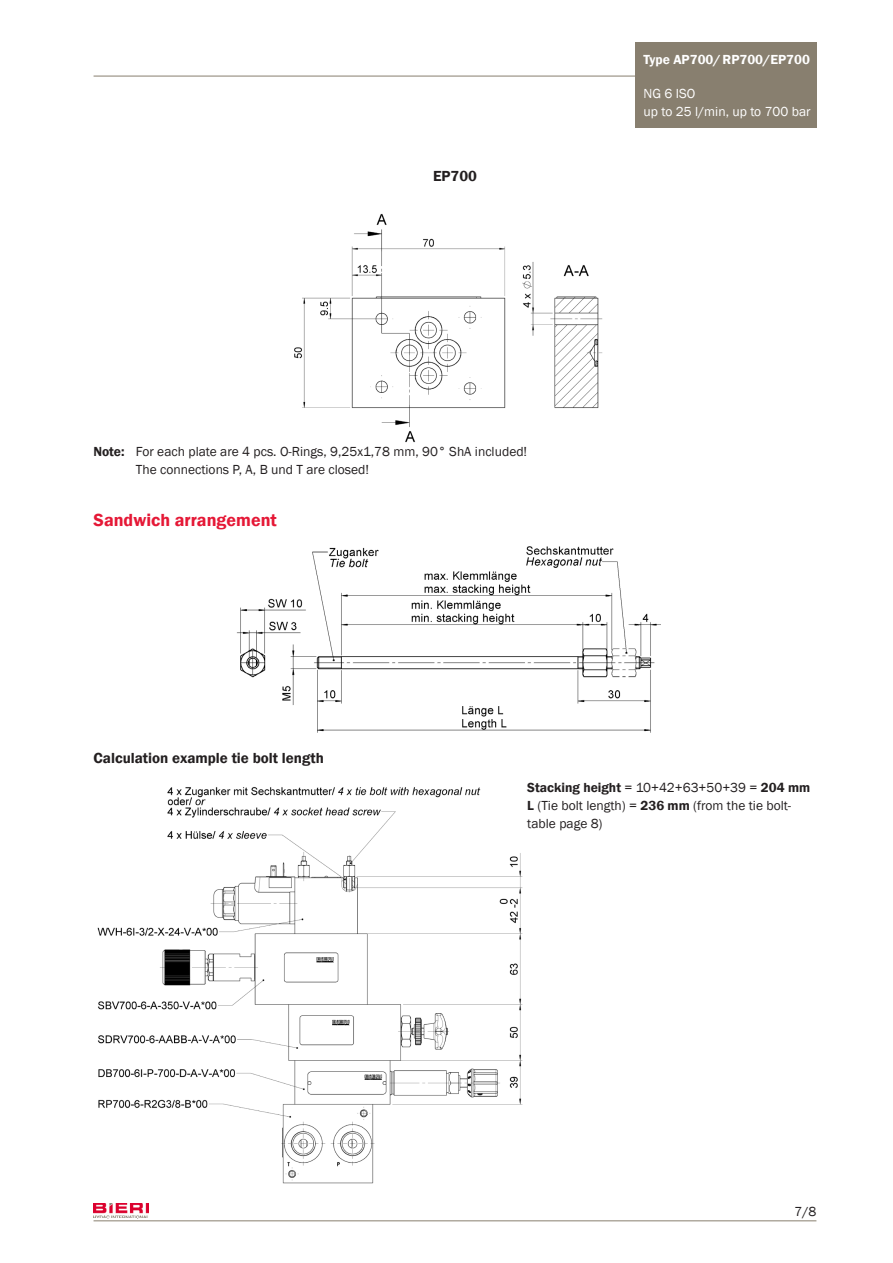
<style>
.page{position:relative;width:893px;height:1263px;background:#fff}
.page>*{position:absolute;margin:0;border:0;box-sizing:border-box;transform-origin:0 0}
._04_Titel_rot{font:600 18px "Franklin Gothic";color:#e51836}
._05_Untertitel{font:600 15px "Franklin Gothic";color:#231f20}
._07_Grundtext{font:600 15px "Franklin Gothic";color:#231f20}
._07_Grundtext-2{font:13.5px "Franklin Gothic";color:#231f20}
._05_Untertitel-2{font:13.5px/18px "Franklin Gothic";color:#231f20}
._05_Untertitel-3{font:600 13.5px "Franklin Gothic";color:#231f20}
.t1{font:13.5px/18px "Franklin Gothic";color:#fff}
.t2{font:600 13.5px "Franklin Gothic";color:#fff}
.s1{font-weight:600}
.s2{font-weight:400}
</style>
<div class="page">
<img style="left:94px;top:1203px;width:54px;height:16px">
<hr style="left:94px;top:1220px;width:722px;height:1px;background:#887f6f">
<div style="left:635px;top:43px;width:181px;height:33px;background:#887f6f"></div>
<div style="left:635px;top:76px;width:181px;height:52px;background:#887f6f"></div>
<hr style="left:94px;top:76px;width:541px;height:1px;background:#887f6f">
<img style="left:294px;top:213px;width:309px;height:230px">
<img style="left:236px;top:546px;width:425px;height:187px">
<img style="left:97px;top:787px;width:426px;height:397px">
<p class="_07_Grundtext" style="left:433px;top:167px;width:45px">EP700</p>
<p class="_07_Grundtext-2" style="left:93px;top:443px;width:435px"><span class="s1">Note:</span> For each plate are 4 pcs. O-Rings, 9,25x1,78 mm, 90° ShA included!</p>
<p class="_07_Grundtext-2" style="left:136px;top:461px;width:235px">The connections P, A, B und T are closed!</p>
<p class="_04_Titel_rot" style="left:94px;top:509px;width:185px">Sandwich arrangement</p>
<p class="_05_Untertitel" style="left:94px;top:748px;width:232px">Calculation example tie bolt length</p>
<p class="t2" style="left:644px;top:51px;width:168px">Type AP700/RP700/EP700</p>
<p class="t1" style="left:644px;top:84px;width:169px">NG 6 ISO<br>up to 25 l/min, up to 700 bar</p>
<p class="_05_Untertitel-3" style="left:527px;top:779px;width:284px">Stacking height <span class="s2">= 10+42+63+50+39 =</span> 204 mm</p>
<p class="_05_Untertitel-2" style="left:527px;top:797px;width:266px"><span class="s1">L</span> (Tie bolt length) = <span class="s1">236 mm</span> (from the tie bolt&shy;table page 8)</p>
<p class="_07_Grundtext-2" style="left:794px;top:1203px;width:23px">7/8</p>
</div>
